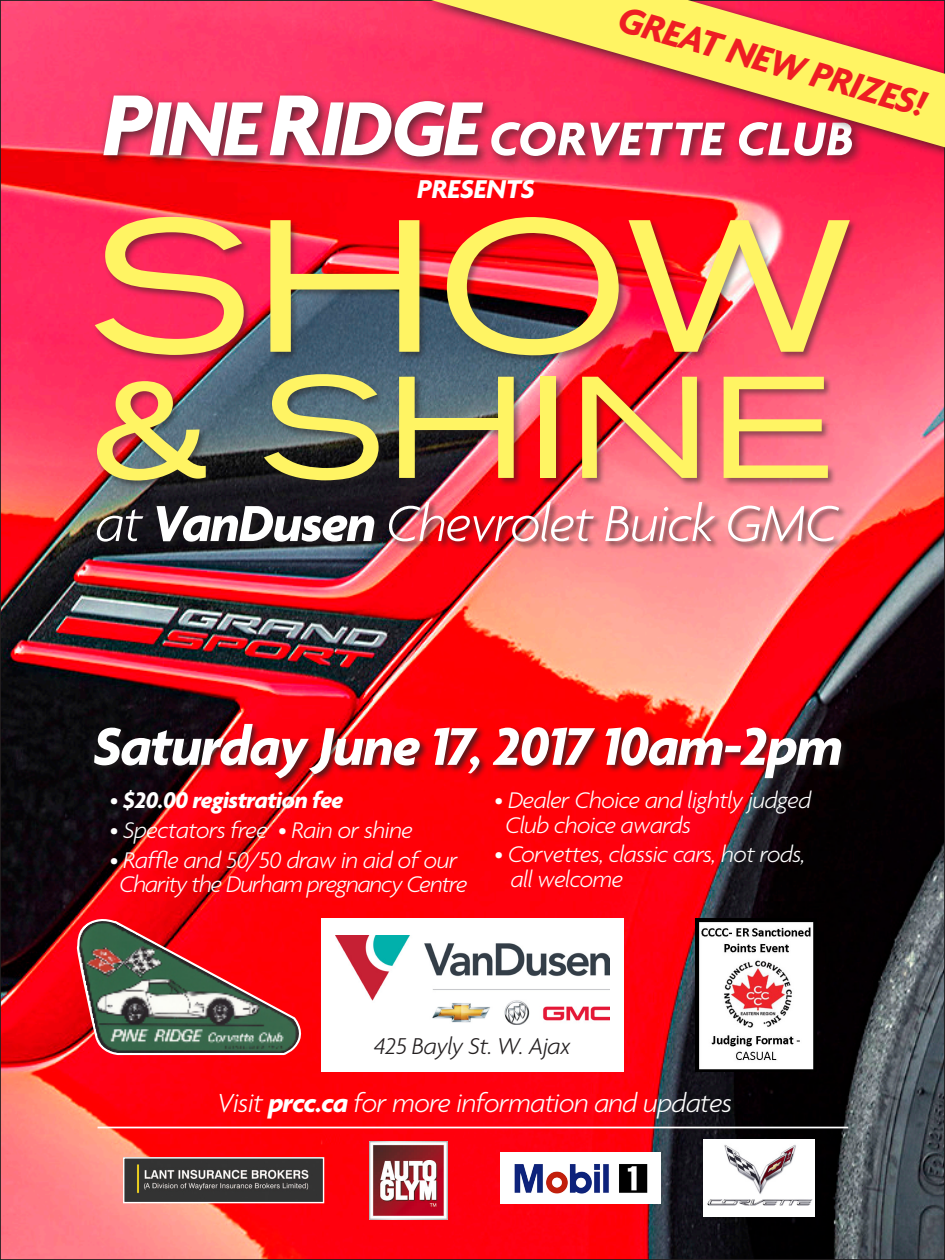
<style>
.page{position:relative;width:945px;height:1260px;background:#fff}
.page>*{position:absolute;margin:0;border:0;box-sizing:border-box;transform-origin:0 0}
.t1{font:expanded 186.38px "Akzidenz Grotesk BQ";color:#fff463;scale:1.07 1}
.t2{font:expanded 143.33px "Akzidenz Grotesk BQ";color:#fff463;scale:1.07 1}
.t3{font:italic 700 57.57px "Agenda";letter-spacing:-.02em;color:#fff}
.t4{font:italic 300 54.77px "Agenda";letter-spacing:-.02em;color:#fff}
.t5{font:italic 700 51.1px "Agenda";letter-spacing:.02em;color:#fff}
.t6{font:italic 700 39.2px "Agenda";color:#ee1d23}
.t7{font:italic 300 28.18px "Agenda";letter-spacing:-.02em;color:#fff}
.t8{font:italic 700 27.82px "Agenda";color:#fff}
.t9{font:italic 300 24.85px "Agenda";letter-spacing:-.02em;color:#231f20}
.t10{font:italic 300 24.5px "Agenda";letter-spacing:-.02em;color:#fff}
.t11{font:italic 300 24.5px "Agenda";letter-spacing:-.04em;color:#fff}
.t12{font:italic 700 24.5px "Agenda";letter-spacing:-.02em;color:#fff}
.s1{font-size:93.45px}
.s2{font-size:82.77px}
.s3{font-weight:700}
.s4{font-weight:300}
</style>
<div class="page">
<img style="left:3px;top:3px;width:939px;height:1254px">
<div style="left:98px;top:90px;width:766px;height:80px;background:#231f20;opacity:.75"></div>
<div style="left:96px;top:500px;width:752px;height:50px;background:#231f20;opacity:.75"></div>
<div style="left:92px;top:722px;width:757px;height:65px;background:#231f20;opacity:.75"></div>
<div style="left:93px;top:216px;width:765px;height:273px;background:#231f20;opacity:.49"></div>
<img style="left:125px;top:1159px;width:197px;height:42px">
<div style="left:123px;top:1157px;width:201px;height:46px;border:1px solid #fff"></div>
<img style="left:703px;top:1140px;width:112px;height:76px">
<img style="left:500px;top:1152px;width:161px;height:52px">
<img style="left:370px;top:1141px;width:78px;height:79px">
<div style="left:321px;top:919px;width:303px;height:153px;background:#fff"></div>
<img style="left:335px;top:935px;width:275px;height:89px">
<hr style="left:98px;top:1127px;width:750px;height:1px;background:#fff">
<svg style="left:76px;top:913px;width:227px;height:143px;background:#a24c46"></svg>
<div style="left:422px;top:0;width:523px;height:159px;background:#231f20;opacity:.75"></div>
<svg style="left:431px;top:0;width:514px;height:147px;background:#ef7257"></svg>
<img style="left:695px;top:918px;width:122px;height:154px">
<p class="t6" style="left:626px;top:-6px;width:320px;rotate:16deg">GREAT NEW PRIZES!</p>
<p class="t5" style="left:103px;top:107px;width:753px"><span class="s1">P</span><span class="s2">INE</span> <span class="s1">R</span><span class="s2">IDGE</span> CORVETTE CLUB</p>
<p class="t8" style="left:417px;top:172px;width:119px">PRESENTS</p>
<p class="t1" style="left:91px;top:179px;width:711px">SHOW</p>
<p class="t2" style="left:91px;top:345px;width:695px">&amp; SHINE</p>
<p class="t4" style="left:96px;top:492px;width:744px">at <span class="s3">VanDusen</span> Chevrolet Buick GMC</p>
<p class="t3" style="left:93px;top:711px;width:751px">Saturday June 17, 2017 10am-2pm</p>
<p class="t12" style="left:110px;top:785px;width:235px"><span class="s4">•</span> $20.00 registration fee</p>
<p class="t10" style="left:110px;top:816px;width:305px">• Spectators free • Rain or shine</p>
<p class="t10" style="left:110px;top:846px;width:349px">• Raffle and 50/50 draw in aid of our</p>
<p class="t11" style="left:120px;top:870px;width:349px">Charity the Durham pregnancy Centre</p>
<p class="t10" style="left:495px;top:786px;width:318px">• Dealer Choice and lightly judged</p>
<p class="t10" style="left:505px;top:811px;width:187px">Club choice awards</p>
<p class="t10" style="left:495px;top:840px;width:312px">• Corvettes, classic cars, hot rods,</p>
<p class="t10" style="left:511px;top:865px;width:114px">all welcome</p>
<p class="t9" style="left:374px;top:1032px;width:198px">425 Bayly St. W. Ajax</p>
<p class="t7" style="left:217px;top:1086px;width:516px">Visit <span class="s3">prcc.ca</span> for more information and updates</p>
</div>
